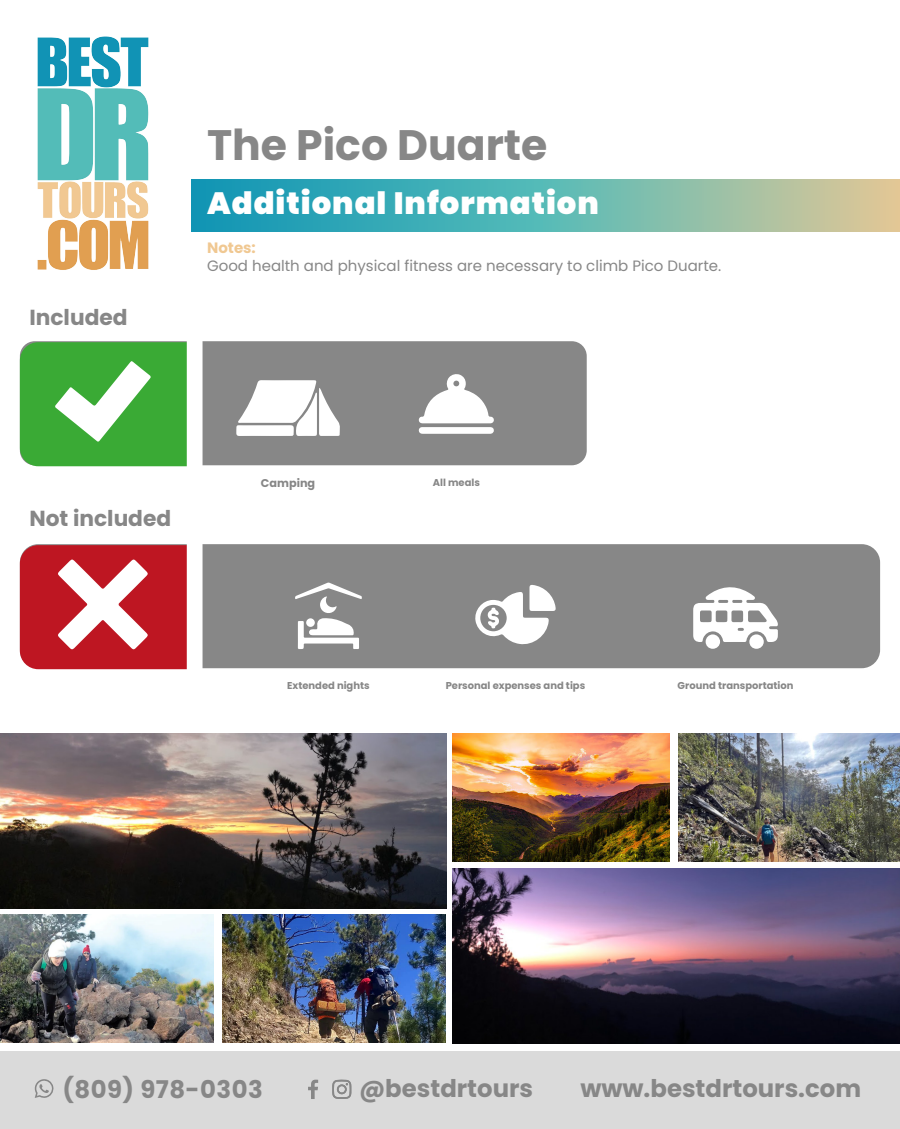
<style>
.page{position:relative;width:900px;height:1129px;background:#fff}
.page>*{position:absolute;margin:0;border:0;box-sizing:border-box;transform-origin:0 0}
.t1{font:700 42.53px "Poppins";color:#878787}
.t2{font:900 30.75px "Poppins";letter-spacing:.03em;color:#fff}
.t3{font:700 24.38px "Poppins";color:#878787}
.t4{font:700 24.38px "Poppins";letter-spacing:.02em;color:#878787}
.t5{font:700 21.75px "Poppins";color:#878787}
.t6{font:15px "Poppins";color:#878787}
.t7{font:700 15px "Poppins";color:#f0c892}
.t8{font:700 11.25px "Poppins";color:#878787}
.t9{font:700 9.98px "Poppins";color:#878787}
</style>
<div class="page">
<img style="left:37px;top:36px;width:111px;height:234px">
<svg style="left:191px;top:180px;width:709px;height:51px;background:#67b4ae"></svg>
<div style="left:0;top:1050px;width:900px;height:79px;background:#dadada"></div>
<svg style="left:308px;top:1079px;width:10px;height:20px"></svg>
<svg style="left:332px;top:1079px;width:20px;height:20px"></svg>
<svg style="left:34px;top:1079px;width:20px;height:19px"></svg>
<img style="left:0;top:733px;width:446px;height:175px">
<img style="left:453px;top:868px;width:447px;height:175px">
<img style="left:0;top:914px;width:214px;height:128px">
<img style="left:222px;top:914px;width:223px;height:128px">
<img style="left:453px;top:733px;width:217px;height:128px">
<img style="left:678px;top:733px;width:222px;height:128px">
<div style="left:20px;top:544px;width:860px;height:124px;background:#878787;border-radius:18px"></div>
<div style="left:20px;top:341px;width:567px;height:124px;background:#878787;border-radius:15px"></div>
<svg style="left:419px;top:374px;width:75px;height:60px"></svg>
<svg style="left:475px;top:585px;width:81px;height:60px"></svg>
<div style="left:187px;top:478px;width:16px;height:206px;background:#fff"></div>
<svg style="left:20px;top:342px;width:167px;height:124px;background:#57b653"></svg>
<div style="left:187px;top:304px;width:16px;height:206px;background:#fff"></div>
<svg style="left:20px;top:545px;width:167px;height:124px;background:#cb4650"></svg>
<svg style="left:693px;top:587px;width:85px;height:55px"></svg>
<div style="left:706px;top:634px;width:14px;height:15px;background:#fff;border-radius:50%"></div>
<div style="left:749px;top:634px;width:15px;height:15px;background:#fff;border-radius:50%"></div>
<svg style="left:295px;top:582px;width:67px;height:67px"></svg>
<div style="left:306px;top:618px;width:9px;height:9px;background:#fff;border-radius:50%"></div>
<svg style="left:236px;top:380px;width:104px;height:56px"></svg>
<h1 class="t1" style="left:207px;top:120px;width:342px">The Pico Duarte</h1>
<h2 class="t2" style="left:207px;top:185px;width:393px">Additional Information</h2>
<h3 class="t5" style="left:29px;top:304px;width:100px">Included</h3>
<h3 class="t7" style="left:207px;top:238px;width:50px">Notes:</h3>
<h3 class="t6" style="left:207px;top:256px;width:516px">Good health and physical fitness are necessary to climb Pico Duarte.</h3>
<h3 class="t5" style="left:29px;top:506px;width:143px">Not included</h3>
<p class="t8" style="left:261px;top:476px;width:56px">Camping</p>
<p class="t9" style="left:433px;top:476px;width:49px">All meals</p>
<p class="t9" style="left:287px;top:679px;width:84px">Extended nights</p>
<p class="t9" style="left:446px;top:679px;width:141px">Personal expenses and tips</p>
<p class="t9" style="left:678px;top:679px;width:117px">Ground transportation</p>
<h3 class="t4" style="left:62px;top:1074px;width:202px">(809) 978-0303</h3>
<h3 class="t3" style="left:359px;top:1074px;width:176px">@bestdrtours</h3>
<h3 class="t3" style="left:580px;top:1074px;width:282px">www.bestdrtours.com</h3>
</div>
